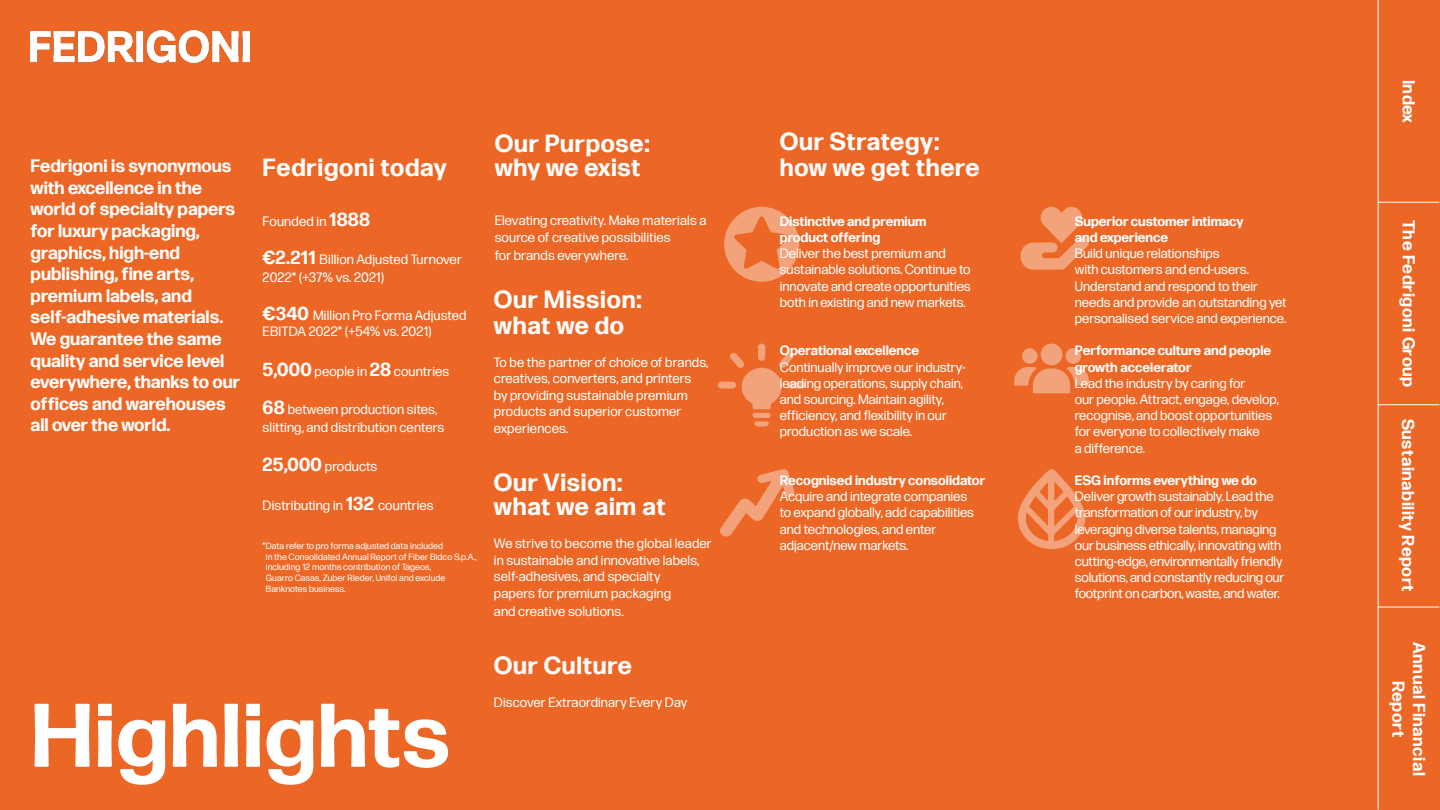
<style>
.page{position:relative;width:1440px;height:810px;background:#ec6725}
.page>*{position:absolute;margin:0;border:0;box-sizing:border-box;transform-origin:0 0}
.t1{font:700 90px "Forma DJR Text Fedrigoni";letter-spacing:.01em;color:#fff}
.t2{font:700 24.75px/24.8px "Forma DJR Text Fedrigoni";letter-spacing:.03em;color:#fff}
.t3{font:700 18px/21.6px "Forma DJR Text Fedrigoni";color:#fff}
.t4{font:700 17.17px/20.6px "Forma DJR Text Fedrigoni";letter-spacing:.03em;color:#fff;text-align:center}
.t5{font:13.5px/16.2px "Forma DJR Text Fedrigoni";color:#fff}
.t6{font:700 13.5px/16.2px "Forma DJR Text Fedrigoni";color:#fff}
.t7{font:9px/10.8px "Forma DJR Text Fedrigoni";letter-spacing:.01em;color:#fff}
.s1{font-weight:700;font-size:18.75px}
</style>
<div class="page">
<hr style="left:1378px;top:0;width:1px;height:810px;background:#fff">
<hr style="left:1378px;top:202px;width:61px;height:1px;background:#fff">
<hr style="left:1378px;top:405px;width:61px;height:1px;background:#fff">
<hr style="left:1378px;top:607px;width:61px;height:1px;background:#fff">
<svg style="left:724px;top:207px;width:75px;height:75px"></svg>
<svg style="left:1021px;top:206px;width:68px;height:64px"></svg>
<svg style="left:1014px;top:367px;width:75px;height:26px"></svg>
<div style="left:1041px;top:344px;width:21px;height:21px;background:#f3a37b;border-radius:50%"></div>
<svg style="left:1022px;top:348px;width:16px;height:16px"></svg>
<div style="left:1066px;top:348px;width:15px;height:16px;background:#f3a37b;border-radius:50%"></div>
<svg style="left:720px;top:469px;width:75px;height:67px"></svg>
<svg style="left:1017px;top:469px;width:69px;height:81px"></svg>
<img style="left:31px;top:30px;width:218px;height:32px">
<div style="left:753px;top:413px;width:18px;height:5px;background:#f3a37b;border-radius:3px"></div>
<div style="left:758px;top:344px;width:7px;height:17px;background:#f3a37b;border-radius:4px"></div>
<div style="left:718px;top:382px;width:18px;height:7px;background:#f3a37b;border-radius:4px"></div>
<div style="left:787px;top:382px;width:18px;height:7px;background:#f3a37b;border-radius:4px"></div>
<svg style="left:729px;top:352px;width:65px;height:57px"></svg>
<svg style="left:754px;top:421px;width:15px;height:6px"></svg>
<p class="t3" style="left:31px;top:155px;width:211px">Fedrigoni is synonymous with excellence in the world of specialty papers for luxury packaging, graphics, high-end publishing, fine arts, premium labels, and self-adhesive materials.<br>We guarantee the same quality and service level everywhere, thanks to our offices and warehouses all over the world.</p>
<h2 class="t2" style="left:263px;top:155px;width:185px">Fedrigoni today</h2>
<p class="t5" style="left:263px;top:213px;width:109px">Founded in <span class="s1">1888</span></p>
<p class="t5" style="left:263px;top:250px;width:201px;line-height:18px"><span class="s1">€2.211</span> Billion Adjusted Turnover<br>2022* (+37% vs. 2021)</p>
<p class="t5" style="left:263px;top:307px;width:205px;line-height:16.5px"><span class="s1">€340</span> Million Pro Forma Adjusted<br>EBITDA 2022* (+54% vs. 2021)</p>
<p class="t5" style="left:263px;top:363px;width:188px"><span class="s1">5,000</span> people in <span class="s1">28</span> countries</p>
<p class="t5" style="left:263px;top:400px;width:183px;line-height:18px"><span class="s1">68</span> between production sites, slitting, and distribution centers</p>
<p class="t5" style="left:263px;top:459px;width:116px"><span class="s1">25,000</span> products</p>
<p class="t5" style="left:263px;top:497px;width:172px">Distributing in <span class="s1">132</span> countries</p>
<p class="t7" style="left:266px;top:540px;width:212px;text-indent:-3px">*Data refer to pro forma adjusted data included<br>in the Consolidated Annual Report of Fiber Bidco S.p.A., including 12 months contribution of Tageos,<br>Guarro Casas, Zuber Rieder, Unifol and exclude Banknotes business.</p>
<h1 class="t1" style="left:31px;top:677px;width:421px">Highlights</h1>
<h2 class="t2" style="left:495px;top:130px;width:157px">Our Purpose: why we exist</h2>
<p class="t5" style="left:495px;top:212px;width:213px;line-height:16.5px">Elevating creativity. Make materials a source of creative possibilities</p>
<p class="t5" style="left:495px;top:247px;width:135px">for brands everywhere.</p>
<h2 class="t2" style="left:494px;top:285px;width:149px;line-height:26.2px">Our Mission: what we do</h2>
<p class="t5" style="left:494px;top:354px;width:216px;line-height:16.5px">To be the partner of choice of brands, creatives, converters, and printers<br>by providing sustainable premium products and superior customer experiences.</p>
<h2 class="t2" style="left:494px;top:469px;width:173px">Our Vision: what we aim at</h2>
<p class="t5" style="left:494px;top:535px;width:219px;line-height:16.5px">We strive to become the global leader in sustainable and innovative labels, self-adhesives, and specialty<br>papers for premium packaging</p>
<p class="t5" style="left:494px;top:603px;width:131px">and creative solutions.</p>
<h2 class="t2" style="left:494px;top:652px;width:139px">Our Culture</h2>
<p class="t5" style="left:494px;top:694px;width:195px">Discover Extraordinary Every Day</p>
<h2 class="t2" style="left:780px;top:128px;width:201px;line-height:26.2px">Our Strategy: how we get there</h2>
<p class="t6" style="left:780px;top:213px;width:148px">Distinctive and premium product offering</p>
<p class="t5" style="left:780px;top:245px;width:192px">Deliver the best premium and sustainable solutions. Continue to innovate and create opportunities both in existing and new markets.</p>
<p class="t6" style="left:780px;top:342px;width:141px">Operational excellence</p>
<p class="t5" style="left:780px;top:359px;width:187px">Continually improve our industry&shy;leading operations, supply chain, and sourcing. Maintain agility, efficiency, and flexibility in our production as we scale.</p>
<p class="t6" style="left:780px;top:472px;width:207px">Recognised industry consolidator</p>
<p class="t5" style="left:780px;top:488px;width:196px">Acquire and integrate companies to expand globally, add capabilities and technologies, and enter adjacent/new markets.</p>
<p class="t6" style="left:1075px;top:213px;width:170px">Superior customer intimacy and experience</p>
<p class="t5" style="left:1075px;top:245px;width:213px">Build unique relationships<br>with customers and end-users.<br>Understand and respond to their needs and provide an outstanding yet personalised service and experience.</p>
<p class="t6" style="left:1075px;top:342px;width:198px">Performance culture and people growth accelerator</p>
<p class="t5" style="left:1075px;top:375px;width:206px">Lead the industry by caring for<br>our people. Attract, engage, develop, recognise, and boost opportunities for everyone to collectively make<br>a difference.</p>
<p class="t6" style="left:1075px;top:472px;width:184px">ESG informs everything we do</p>
<p class="t5" style="left:1075px;top:488px;width:211px">Deliver growth sustainably. Lead the transformation of our industry, by leveraging diverse talents, managing our business ethically, innovating with cutting-edge, environmentally friendly solutions, and constantly reducing our footprint on carbon, waste, and water.</p>
<p class="t4" style="left:1419px;top:80px;width:45px;rotate:90deg">Index</p>
<p class="t4" style="left:1419px;top:220px;width:169px;rotate:90deg">The Fedrigoni Group</p>
<p class="t4" style="left:1419px;top:419px;width:175px;rotate:90deg">Sustainability Report</p>
<p class="t4" style="left:1430px;top:642px;width:135px;rotate:90deg">Annual Financial<br>Report</p>
</div>
